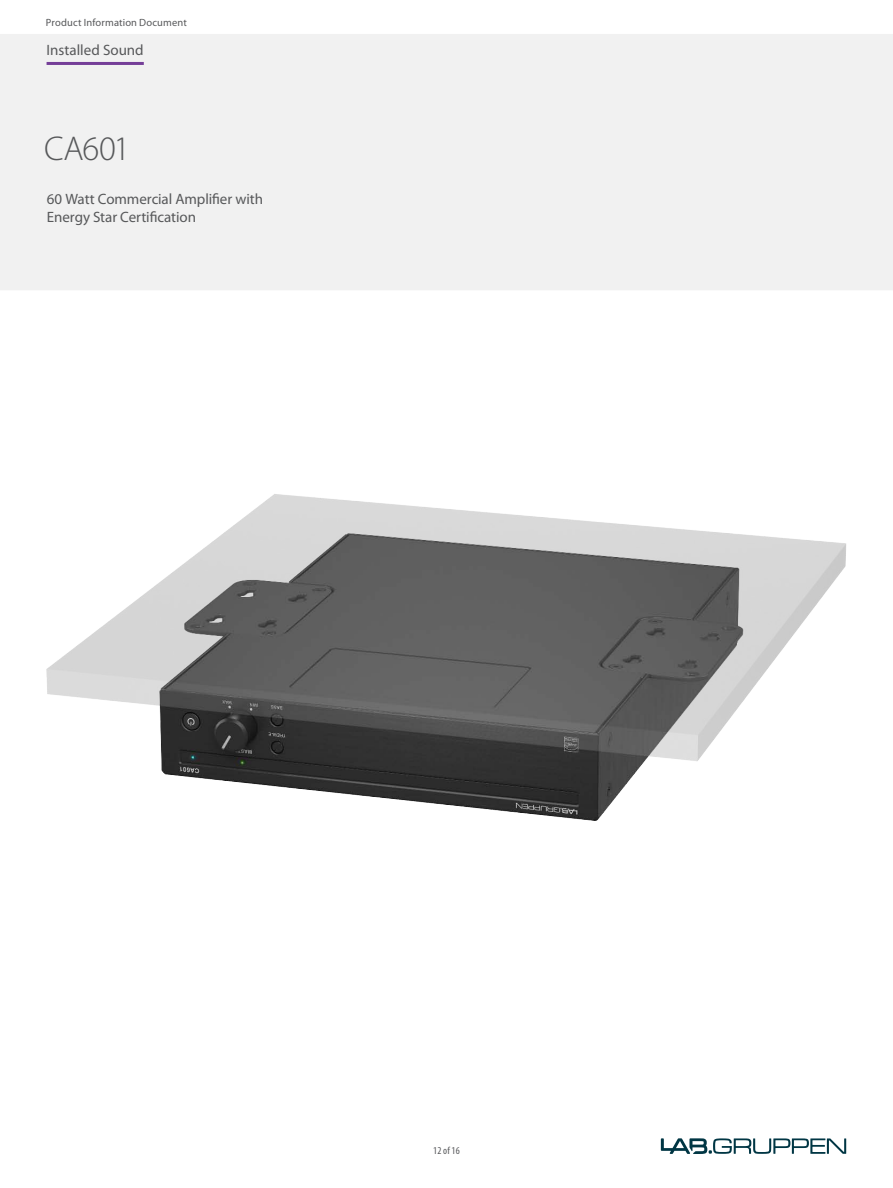
<style>
.page{position:relative;width:893px;height:1188px;background:#fff}
.page>*{position:absolute;margin:0;border:0;box-sizing:border-box;transform-origin:0 0}
.t1{font:300 34.5px "Myriad Pro";letter-spacing:-.02em;color:#57585a}
.t2{font:15px/18px "Myriad Pro";letter-spacing:-.005em;color:#57585a}
.t3{font:10.5px "Myriad Pro";letter-spacing:.015em;color:#57585a}
.t4{font:condensed 10.5px "Myriad Pro";color:#57585a}
</style>
<div class="page">
<img style="left:0;top:34px;width:893px;height:1120px">
<img style="left:47px;top:493px;width:799px;height:328px">
<hr style="left:47px;top:62px;width:97px;height:3px;background:#753e98">
<p class="t3" style="left:46px;top:16px;width:142px">Product Information Document</p>
<p class="t2" style="left:47px;top:40px;width:99px">Installed Sound</p>
<h1 class="t1" style="left:44px;top:130px;width:88px">CA601</h1>
<p class="t2" style="left:47px;top:190px;width:218px">60 Watt Commercial Amplifier with<br>Energy Star Certification</p>
<p class="t4" style="left:433px;top:1144px;width:28px">12 of 16</p>
</div>
